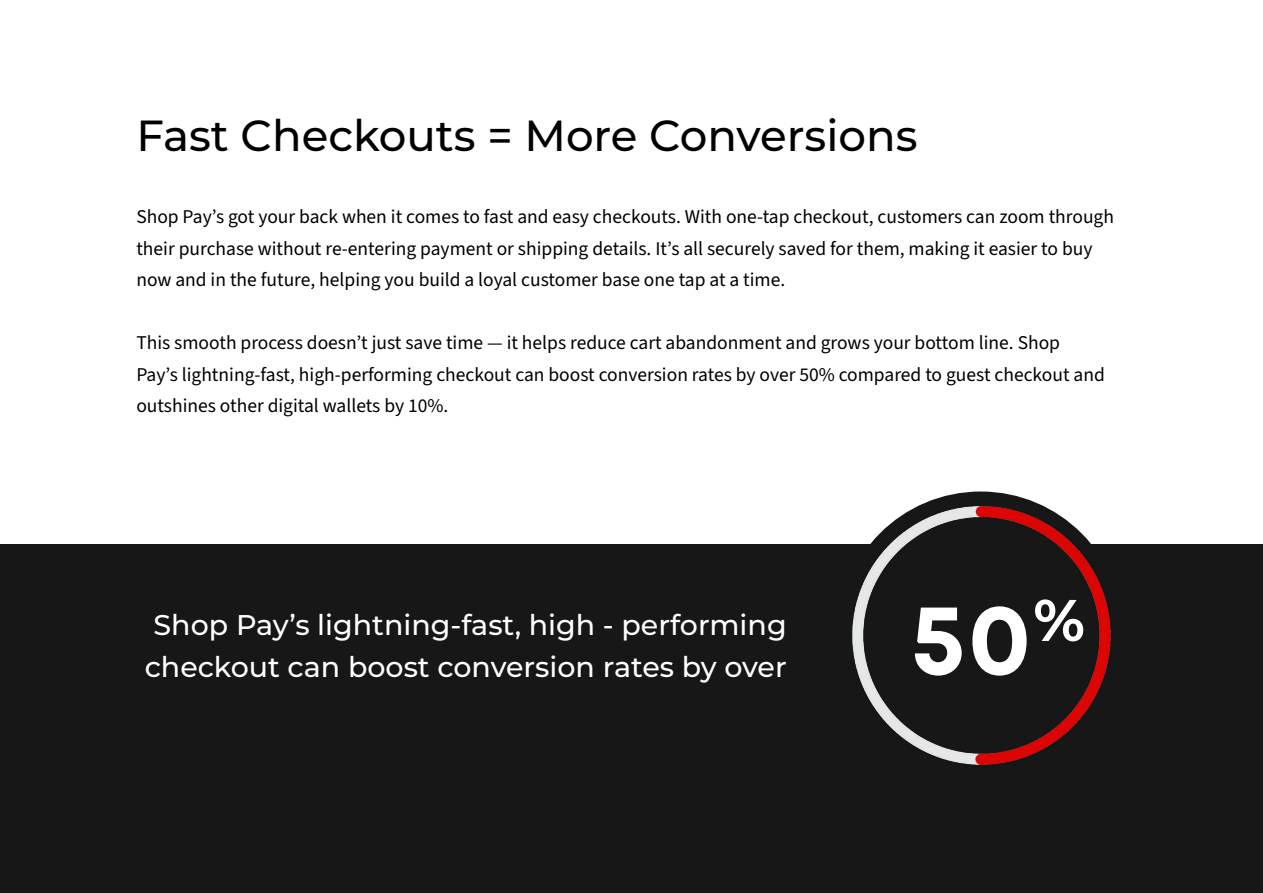
<style>
.page{position:relative;width:1263px;height:893px;background:#fff}
.page>*{position:absolute;margin:0;border:0;box-sizing:border-box;transform-origin:0 0}
.t1{font:100.5px "Mont Trial Bold";color:#fff}
.t2{font:500 43.5px "Montserrat";color:#000}
.t3{font:500 28.5px/42px "Montserrat";color:#fff;text-align:center}
.t4{font:19.5px/31.5px "Source Sans 3";color:#000}
</style>
<div class="page">
<div style="left:0;top:544px;width:1263px;height:349px;background:#171717"></div>
<img style="left:852px;top:491px;width:259px;height:274px">
<h2 class="t2" style="left:136px;top:105px;width:783px">Fast Checkouts = More Conversions</h2>
<p class="t4" style="left:136px;top:201px;width:979px">Shop Pay’s got your back when it comes to fast and easy checkouts. With one-tap checkout, customers can zoom through their purchase without re-entering payment or shipping details. It’s all securely saved for them, making it easier to buy now and in the future, helping you build a loyal customer base one tap at a time.</p>
<p class="t4" style="left:136px;top:327px;width:970px">This smooth process doesn’t just save time — it helps reduce cart abandonment and grows your bottom line. Shop<br>Pay’s lightning-fast, high-performing checkout can boost conversion rates by over 50% compared to guest checkout and outshines other digital wallets by 10%.</p>
<h3 class="t3" style="left:145px;top:603px;width:643px">Shop Pay’s lightning-fast, high - performing checkout can boost conversion rates by over</h3>
<h1 class="t1" style="left:911px;top:584px;width:175px">50<sup>%</sup></h1>
</div>
